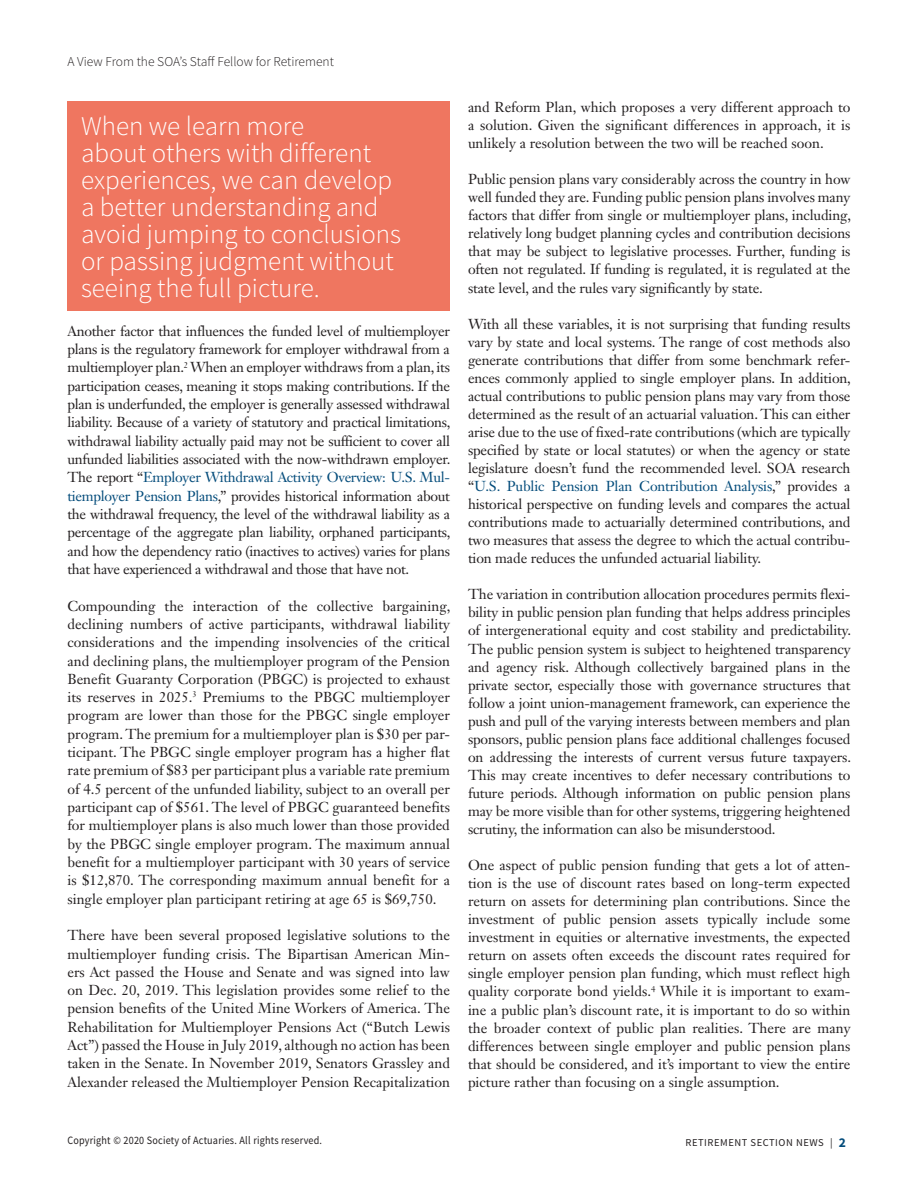
<style>
.page{position:relative;width:918px;height:1188px;background:#fff}
.page>*{position:absolute;margin:0;border:0;box-sizing:border-box;transform-origin:0 0}
.t1{font:300 27px/27px "Source Sans Pro";color:#fff}
.t2{font:14.25px/18px "Janson Text LT Std";letter-spacing:-.005em;color:#231f20;text-align:justify}
.t3{font:300 13.5px "Source Sans Pro";color:#231f20}
.t4{font:11.25px "Source Sans Pro";letter-spacing:.02em;color:#231f20;scale:.9 1}
.t5{font:10.5px "Source Sans Pro";letter-spacing:.05em;color:#231f20}
.s1{color:#044c7b}
.s2{font-weight:700;font-size:13.5px;color:#044c7b}
</style>
<div class="page">
<div style="left:68px;top:101px;width:382px;height:209px;background:#ef7660"></div>
<p class="t3" style="left:68px;top:54px;width:268px">A View From the SOA’s Staff Fellow for Retirement</p>
<p class="t1" style="left:81px;top:113px;width:322px">When we learn more<br>about others with different experiences, we can develop a better understanding and avoid jumping to conclusions or passing judgment without seeing the full picture.</p>
<p class="t2" style="left:68px;top:322px;width:385px">Another factor that influences the funded level of multiemployer plans is the regulatory framework for employer withdrawal from a multiemployer plan.<sup>2</sup> When an employer withdraws from a plan, its participation ceases, meaning it stops making contributions. If the plan is underfunded, the employer is generally assessed withdrawal liability. Because of a variety of statutory and practical limitations, withdrawal liability actually paid may not be sufficient to cover all unfunded liabilities associated with the now-withdrawn employer.<br>The report “<span class="s1">Employer Withdrawal Activity Overview: U.S. Mul&shy;tiemployer Pension Plans</span>,” provides historical information about the withdrawal frequency, the level of the withdrawal liability as a percentage of the aggregate plan liability, orphaned participants, and how the dependency ratio (inactives to actives) varies for plans that have experienced a withdrawal and those that have not.</p>
<p class="t2" style="left:68px;top:596px;width:385px">Compounding the interaction of the collective bargaining, declining numbers of active participants, withdrawal liability considerations and the impending insolvencies of the critical and declining plans, the multiemployer program of the Pension Benefit Guaranty Corporation (PBGC) is projected to exhaust its reserves in 2025.<sup>3</sup> Premiums to the PBGC multiemployer program are lower than those for the PBGC single employer program. The premium for a multiemployer plan is $30 per par&shy;ticipant. The PBGC single employer program has a higher flat rate premium of $83 per participant plus a variable rate premium of 4.5 percent of the unfunded liability, subject to an overall per participant cap of $561. The level of PBGC guaranteed benefits for multiemployer plans is also much lower than those provided by the PBGC single employer program. The maximum annual benefit for a multiemployer participant with 30 years of service is $12,870. The corresponding maximum annual benefit for a single employer plan participant retiring at age 65 is $69,750.</p>
<p class="t2" style="left:68px;top:926px;width:384px">There have been several proposed legislative solutions to the multiemployer funding crisis. The Bipartisan American Min&shy;ers Act passed the House and Senate and was signed into law on Dec. 20, 2019. This legislation provides some relief to the pension benefits of the United Mine Workers of America. The Rehabilitation for Multiemployer Pensions Act (“Butch Lewis Act”) passed the House in July 2019, although no action has been taken in the Senate. In November 2019, Senators Grassley and Alexander released the Multiemployer Pension Recapitalization</p>
<p class="t2" style="left:468px;top:98px;width:384px">and Reform Plan, which proposes a very different approach to a solution. Given the significant differences in approach, it is unlikely a resolution between the two will be reached soon.</p>
<p class="t2" style="left:468px;top:170px;width:385px">Public pension plans vary considerably across the country in how well funded they are. Funding public pension plans involves many factors that differ from single or multiemployer plans, including, relatively long budget planning cycles and contribution decisions that may be subject to legislative processes. Further, funding is often not regulated. If funding is regulated, it is regulated at the state level, and the rules vary significantly by state.</p>
<p class="t2" style="left:468px;top:315px;width:384px">With all these variables, it is not surprising that funding results vary by state and local systems. The range of cost methods also generate contributions that differ from some benchmark refer&shy;ences commonly applied to single employer plans. In addition, actual contributions to public pension plans may vary from those determined as the result of an actuarial valuation. This can either arise due to the use of fixed-rate contributions (which are typically specified by state or local statutes) or when the agency or state legislature doesn’t fund the recommended level. SOA research “<span class="s1">U.S. Public Pension Plan Contribution Analysis</span>,” provides a historical perspective on funding levels and compares the actual contributions made to actuarially determined contributions, and two measures that assess the degree to which the actual contribu&shy;tion made reduces the unfunded actuarial liability.</p>
<p class="t2" style="left:468px;top:585px;width:385px">The variation in contribution allocation procedures permits flexi&shy;bility in public pension plan funding that helps address principles of intergenerational equity and cost stability and predictability.<br>The public pension system is subject to heightened transparency and agency risk. Although collectively bargained plans in the private sector, especially those with governance structures that follow a joint union-management framework, can experience the push and pull of the varying interests between members and plan sponsors, public pension plans face additional challenges focused on addressing the interests of current versus future taxpayers.<br>This may create incentives to defer necessary contributions to future periods. Although information on public pension plans may be more visible than for other systems, triggering heightened scrutiny, the information can also be misunderstood.</p>
<p class="t2" style="left:468px;top:856px;width:384px">One aspect of public pension funding that gets a lot of atten&shy;tion is the use of discount rates based on long-term expected return on assets for determining plan contributions. Since the investment of public pension assets typically include some investment in equities or alternative investments, the expected return on assets often exceeds the discount rates required for single employer pension plan funding, which must reflect high quality corporate bond yields.<sup>4</sup> While it is important to exam&shy;ine a public plan’s discount rate, it is important to do so within the broader context of public plan realities. There are many differences between single employer and public pension plans that should be considered, and it’s important to view the entire picture rather than focusing on a single assumption.</p>
<p class="t4" style="left:68px;top:1133px;width:284px">Copyright © 2020 Society of Actuaries. All rights reserved.</p>
<p class="t5" style="left:685px;top:1136px;width:162px">RETIREMENT SECTION NEWS | <span class="s2">2</span></p>
</div>
